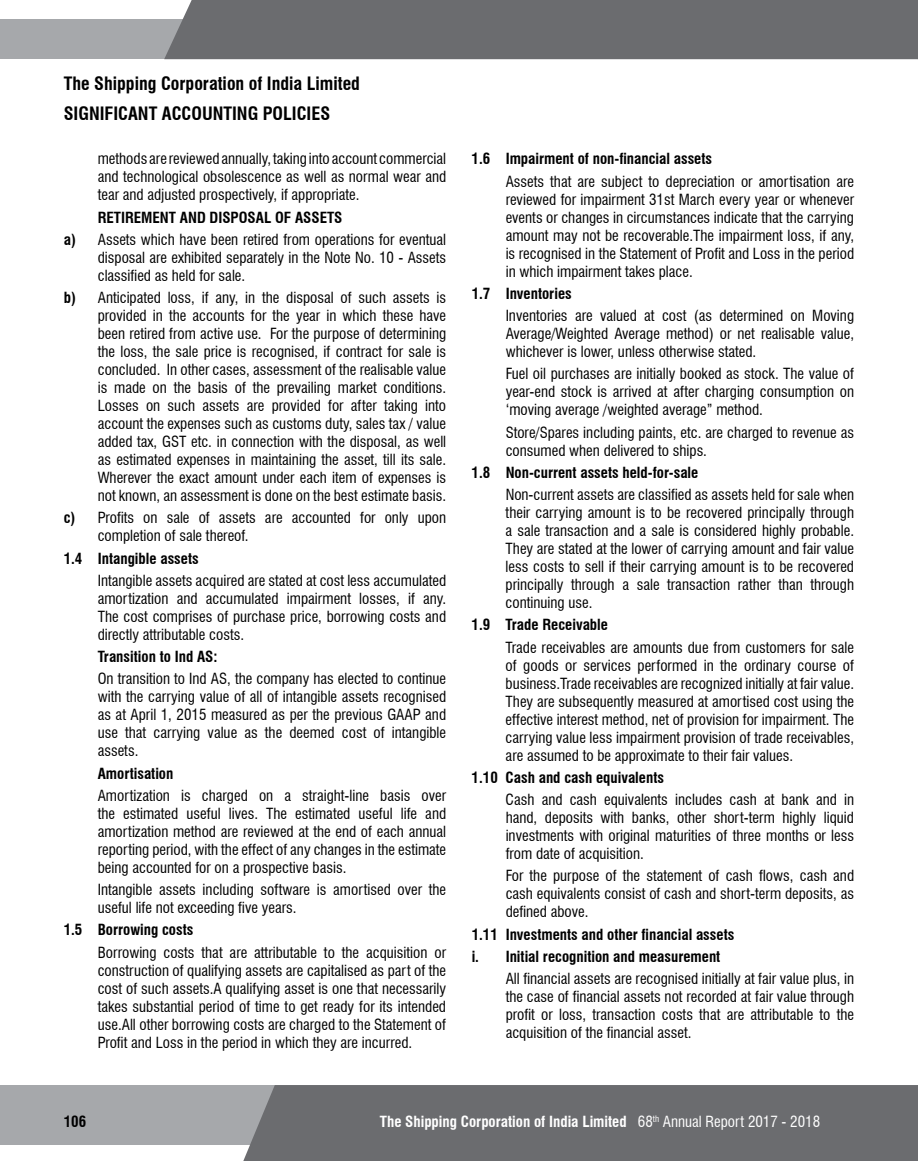
<style>
.page{position:relative;width:918px;height:1161px;background:#fff}
.page>*{position:absolute;margin:0;border:0;box-sizing:border-box;transform-origin:0 0}
.t1{font:700 condensed 18px "Swiss 721 BT";color:#000}
.t2{font:condensed 15px/18px "Swiss 721 BT";color:#000;text-align:justify}
.t3{font:700 condensed 15px/22.2px "Swiss 721 BT";color:#000}
.t4{font:700 condensed 15px "Swiss 721 BT";color:#fff}
.s1{font-weight:700}
.s2{font-weight:400}
</style>
<div class="page">
<div style="left:0;top:1086px;width:918px;height:59px;background:#a6a8ab"></div>
<div style="left:238px;top:1085px;width:679px;height:76px;background:#6b6c6f"></div>
<svg style="left:917px;top:1085px;width:1px;height:76px"></svg>
<div style="left:0;top:19px;width:918px;height:40px;background:#a6a8ab"></div>
<div style="left:164px;top:0;width:754px;height:59px;background:#6b6c6f"></div>
<p class="t1" style="left:64px;top:72px;width:298px">The Shipping Corporation of India Limited</p>
<p class="t1" style="left:64px;top:103px;width:268px">SIGNIFICANT ACCOUNTING POLICIES</p>
<p class="t2" style="left:98px;top:150px;width:350px">methods are reviewed annually, taking into account commercial and technological obsolescence as well as normal wear and tear and adjusted prospectively, if appropriate.</p>
<p class="t2" style="left:64px;top:206px;width:384px;line-height:22.2px;text-indent:34px"><span class="s1">RETIREMENT AND DISPOSAL OF ASSETS<br>a)</span> Assets which have been retired from operations for eventual</p>
<p class="t2" style="left:98px;top:249px;width:350px">disposal are exhibited separately in the Note No. 10 - Assets classified as held for sale.</p>
<p class="t2" style="left:98px;top:289px;width:350px;text-indent:-34px"><span class="s1">b)</span> Anticipated loss, if any, in the disposal of such assets is provided in the accounts for the year in which these have been retired from active use. For the purpose of determining the loss, the sale price is recognised, if contract for sale is concluded. In other cases, assessment of the realisable value is made on the basis of the prevailing market conditions.<br>Losses on such assets are provided for after taking into account the expenses such as customs duty, sales tax / value added tax, GST etc. in connection with the disposal, as well as estimated expenses in maintaining the asset, till its sale.<br>Wherever the exact amount under each item of expenses is not known, an assessment is done on the best estimate basis.</p>
<p class="t2" style="left:98px;top:509px;width:350px;text-indent:-34px"><span class="s1">c)</span> Profits on sale of assets are accounted for only upon completion of sale thereof.</p>
<p class="t3" style="left:64px;top:547px;width:136px">1.4 Intangible assets</p>
<p class="t2" style="left:98px;top:571px;width:350px">Intangible assets acquired are stated at cost less accumulated amortization and accumulated impairment losses, if any.<br>The cost comprises of purchase price, borrowing costs and directly attributable costs.</p>
<p class="t3" style="left:98px;top:646px;width:121px">Transition to Ind AS:</p>
<p class="t2" style="left:98px;top:670px;width:350px">On transition to Ind AS, the company has elected to continue with the carrying value of all of intangible assets recognised as at April 1, 2015 measured as per the previous GAAP and use that carrying value as the deemed cost of intangible assets.</p>
<p class="t3" style="left:98px;top:762px;width:77px">Amortisation</p>
<p class="t2" style="left:98px;top:786px;width:350px">Amortization is charged on a straight-line basis over the estimated useful lives. The estimated useful life and amortization method are reviewed at the end of each annual reporting period, with the effect of any changes in the estimate being accounted for on a prospective basis.</p>
<p class="t2" style="left:98px;top:881px;width:350px">Intangible assets including software is amortised over the useful life not exceeding five years.</p>
<p class="t3" style="left:64px;top:919px;width:131px">1.5 Borrowing costs</p>
<p class="t2" style="left:98px;top:943px;width:350px">Borrowing costs that are attributable to the acquisition or construction of qualifying assets are capitalised as part of the cost of such assets.A qualifying asset is one that necessarily takes substantial period of time to get ready for its intended use.All other borrowing costs are charged to the Statement of Profit and Loss in the period in which they are incurred.</p>
<p class="t3" style="left:472px;top:148px;width:242px">1.6 Impairment of non-financial assets</p>
<p class="t2" style="left:506px;top:172px;width:350px">Assets that are subject to depreciation or amortisation are reviewed for impairment 31st March every year or whenever events or changes in circumstances indicate that the carrying amount may not be recoverable.The impairment loss, if any, is recognised in the Statement of Profit and Loss in the period in which impairment takes place.</p>
<p class="t3" style="left:472px;top:282px;width:102px">1.7 Inventories</p>
<p class="t2" style="left:506px;top:307px;width:350px">Inventories are valued at cost (as determined on Moving Average/Weighted Average method) or net realisable value, whichever is lower, unless otherwise stated.</p>
<p class="t2" style="left:506px;top:365px;width:350px">Fuel oil purchases are initially booked as stock. The value of year-end stock is arrived at after charging consumption on ‘moving average /weighted average” method.</p>
<p class="t2" style="left:506px;top:423px;width:350px">Store/Spares including paints, etc. are charged to revenue as consumed when delivered to ships.</p>
<p class="t3" style="left:472px;top:461px;width:228px">1.8 Non-current assets held-for-sale</p>
<p class="t2" style="left:506px;top:486px;width:350px">Non-current assets are classified as assets held for sale when their carrying amount is to be recovered principally through a sale transaction and a sale is considered highly probable.<br>They are stated at the lower of carrying amount and fair value less costs to sell if their carrying amount is to be recovered principally through a sale transaction rather than through continuing use.</p>
<p class="t3" style="left:472px;top:614px;width:138px">1.9 Trade Receivable</p>
<p class="t2" style="left:506px;top:638px;width:350px">Trade receivables are amounts due from customers for sale of goods or services performed in the ordinary course of business.Trade receivables are recognized initially at fair value.<br>They are subsequently measured at amortised cost using the effective interest method, net of provision for impairment. The carrying value less impairment provision of trade receivables, are assumed to be approximate to their fair values.</p>
<p class="t3" style="left:472px;top:766px;width:194px">1.10 Cash and cash equivalents</p>
<p class="t2" style="left:506px;top:791px;width:350px">Cash and cash equivalents includes cash at bank and in hand, deposits with banks, other short-term highly liquid investments with original maturities of three months or less from date of acquisition.</p>
<p class="t2" style="left:506px;top:867px;width:350px">For the purpose of the statement of cash flows, cash and cash equivalents consist of cash and short-term deposits, as defined above.</p>
<p class="t3" style="left:472px;top:923px;width:264px">1.11 Investments and other financial assets i. Initial recognition and measurement</p>
<p class="t2" style="left:506px;top:970px;width:350px">All financial assets are recognised initially at fair value plus, in the case of financial assets not recorded at fair value through profit or loss, transaction costs that are attributable to the acquisition of the financial asset.</p>
<p class="t3" style="left:64px;top:1110px;width:24px">106</p>
<p class="t4" style="left:380px;top:1113px;width:442px">The Shipping Corporation of India Limited <span class="s2">68</span><sup>th</sup> <span class="s2">Annual Report 2017 - 2018</span></p>
</div>
